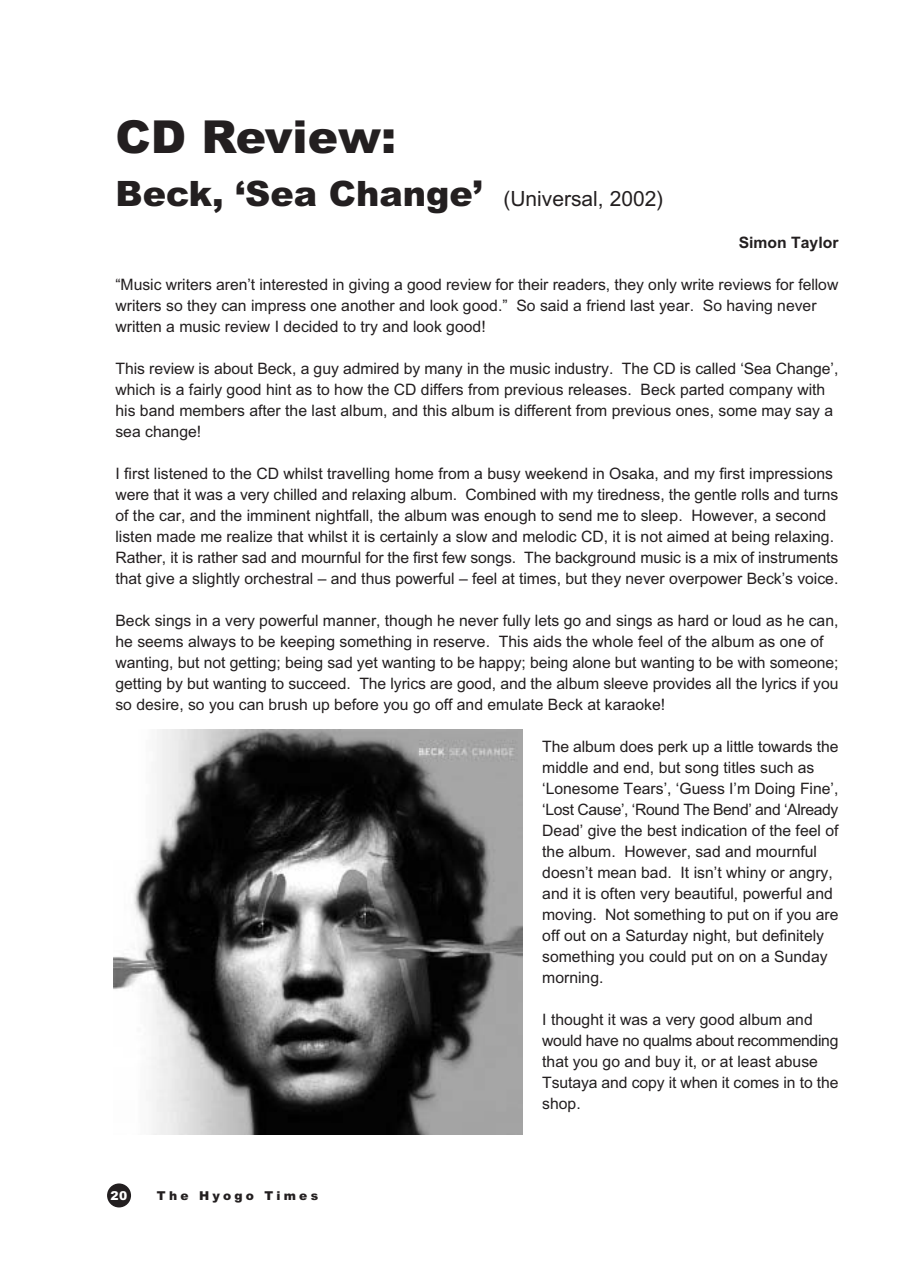
<style>
.page{position:relative;width:903px;height:1276px;background:#fff}
.page>*{position:absolute;margin:0;border:0;box-sizing:border-box;transform-origin:0 0}
.t1{font:900 45.5px "Arial";color:#231f20}
.t2{font:900 35px "Arial";color:#231f20}
.t3{font:15.75px/21px "Arial";color:#231f20}
.t4{font:700 15.75px "Arial";color:#231f20}
.t5{font:900 12.25px "Arial";letter-spacing:.26em;color:#231f20}
.t6{font:900 12.25px "Arial";color:#fff}
.s1{font-weight:400;font-size:21px}
</style>
<div class="page">
<div style="left:107px;top:1183px;width:24px;height:24px;background:#231f20;border:2px solid #231f20;border-radius:50%"></div>
<img style="left:114px;top:729px;width:408px;height:405px">
<h1 class="t1" style="left:115px;top:121px;width:282px">CD Review:</h1>
<h2 class="t2" style="left:115px;top:181px;width:549px">Beck, ‘Sea Change’ <span class="s1">(Universal, 2002)</span></h2>
<p class="t4" style="left:739px;top:237px;width:101px">Simon Taylor</p>
<p class="t3" style="left:115px;top:275px;width:724px">“Music writers aren’t interested in giving a good review for their readers, they only write reviews for fellow writers so they can impress one another and look good.” So said a friend last year. So having never written a music review I decided to try and look good!</p>
<p class="t3" style="left:115px;top:359px;width:725px">This review is about Beck, a guy admired by many in the music industry. The CD is called ‘Sea Change’, which is a fairly good hint as to how the CD differs from previous releases. Beck parted company with his band members after the last album, and this album is different from previous ones, some may say a sea change!</p>
<p class="t3" style="left:115px;top:464px;width:725px">I first listened to the CD whilst travelling home from a busy weekend in Osaka, and my first impressions were that it was a very chilled and relaxing album. Combined with my tiredness, the gentle rolls and turns of the car, and the imminent nightfall, the album was enough to send me to sleep. However, a second listen made me realize that whilst it is certainly a slow and melodic CD, it is not aimed at being relaxing.<br>Rather, it is rather sad and mournful for the first few songs. The background music is a mix of instruments that give a slightly orchestral – and thus powerful – feel at times, but they never overpower Beck’s voice.</p>
<p class="t3" style="left:115px;top:611px;width:725px">Beck sings in a very powerful manner, though he never fully lets go and sings as hard or loud as he can, he seems always to be keeping something in reserve. This aids the whole feel of the album as one of wanting, but not getting; being sad yet wanting to be happy; being alone but wanting to be with someone; getting by but wanting to succeed. The lyrics are good, and the album sleeve provides all the lyrics if you so desire, so you can brush up before you go off and emulate Beck at karaoke!</p>
<p class="t3" style="left:542px;top:737px;width:298px">The album does perk up a little towards the middle and end, but song titles such as ‘Lonesome Tears’, ‘Guess I’m Doing Fine’, ‘Lost Cause’, ‘Round The Bend’ and ‘Already Dead’ give the best indication of the feel of the album. However, sad and mournful doesn’t mean bad. It isn’t whiny or angry, and it is often very beautiful, powerful and moving. Not something to put on if you are off out on a Saturday night, but definitely something you could put on on a Sunday morning.</p>
<p class="t3" style="left:542px;top:1010px;width:298px">I thought it was a very good album and would have no qualms about recommending that you go and buy it, or at least abuse<br>Tsutaya and copy it when it comes in to the shop.</p>
<p class="t6" style="left:110px;top:1191px;width:18px">20</p>
<p class="t5" style="left:157px;top:1191px;width:163px">The Hyogo Times</p>
</div>
